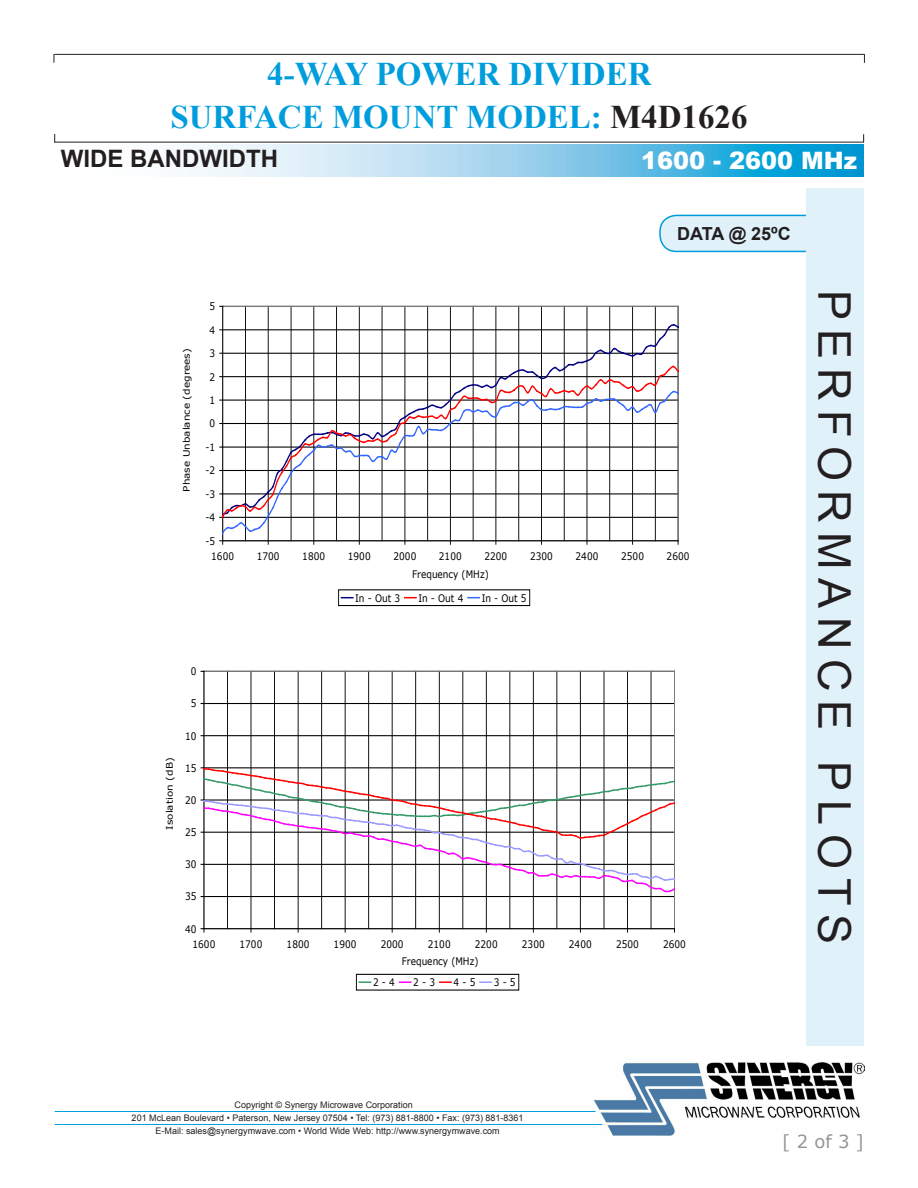
<style>
.page{position:relative;width:918px;height:1188px;background:#fff}
.page>*{position:absolute;margin:0;border:0;box-sizing:border-box;transform-origin:0 0}
.Vertical_Header{font:45px "Arial";letter-spacing:.2em;color:#231f20}
.t1{font:700 33px/43.3px "Times New Roman";color:#009ddc;text-align:center}
.t2{font:700 24px "Arial";color:#231f20}
.t3{font:900 24px "Arial";color:#fff}
.Page_Header_Bandwidt{font:700 18px "Arial";color:#231f20}
.t4{font:18px "Verdana";color:#939598}
.t5{font:10.35px/15.8px "Verdana";letter-spacing:.005em;color:#000;scale:.86 1}
.t6{font:9px/12.8px "Arial";color:#231f20;text-align:center}
.t7{font:9px "Verdana";color:#000;scale:1.16 1}
.s1{color:#231f20}
</style>
<div class="page">
<svg style="left:188px;top:145px;width:676px;height:32px;background:#86ccea"></svg>
<hr style="left:54px;top:54px;width:810px;height:1px;background:#231f20">
<hr style="left:54px;top:142px;width:810px;height:1px;background:#231f20">
<img style="left:593px;top:1062px;width:271px;height:73px">
<hr style="left:55px;top:1111px;width:540px;height:1px;background:#009ddc">
<hr style="left:55px;top:1124px;width:547px;height:1px;background:#009ddc">
<div style="left:660px;top:215px;width:202px;height:36px;background:#e0f1fa;border-radius:16px"></div>
<div style="left:659px;top:215px;width:204px;height:37px;border:2px solid #009ddc;border-radius:16px"></div>
<div style="left:806px;top:188px;width:58px;height:858px;background:#e0f1fa"></div>
<hr style="left:245px;top:306px;width:1px;height:235px;background:#000">
<hr style="left:291px;top:306px;width:1px;height:235px;background:#000">
<hr style="left:336px;top:306px;width:1px;height:235px;background:#000">
<hr style="left:382px;top:306px;width:1px;height:235px;background:#000">
<hr style="left:427px;top:306px;width:1px;height:235px;background:#000">
<hr style="left:473px;top:306px;width:1px;height:235px;background:#000">
<hr style="left:519px;top:306px;width:1px;height:235px;background:#000">
<hr style="left:564px;top:306px;width:1px;height:235px;background:#000">
<hr style="left:609px;top:306px;width:1px;height:235px;background:#000">
<hr style="left:655px;top:306px;width:1px;height:235px;background:#000">
<hr style="left:268px;top:306px;width:1px;height:235px;background:#000">
<hr style="left:314px;top:306px;width:1px;height:235px;background:#000">
<hr style="left:359px;top:306px;width:1px;height:235px;background:#000">
<hr style="left:405px;top:306px;width:1px;height:235px;background:#000">
<hr style="left:450px;top:306px;width:1px;height:235px;background:#000">
<hr style="left:496px;top:306px;width:1px;height:235px;background:#000">
<hr style="left:541px;top:306px;width:1px;height:235px;background:#000">
<hr style="left:587px;top:306px;width:1px;height:235px;background:#000">
<hr style="left:632px;top:306px;width:1px;height:235px;background:#000">
<hr style="left:223px;top:306px;width:455px;height:1px;background:#808080">
<hr style="left:678px;top:306px;width:1px;height:235px;background:#808080">
<hr style="left:222px;top:306px;width:1px;height:235px;background:#000">
<svg style="left:220px;top:323px;width:459px;height:221px"></svg>
<div style="left:339px;top:590px;width:191px;height:16px;border:1px solid #000"></div>
<svg style="left:341px;top:597px;width:12px;height:1px"></svg>
<hr style="left:204px;top:703px;width:471px;height:1px;background:#000">
<hr style="left:204px;top:735px;width:471px;height:1px;background:#000">
<hr style="left:227px;top:671px;width:1px;height:258px;background:#000">
<hr style="left:274px;top:671px;width:1px;height:258px;background:#000">
<hr style="left:321px;top:671px;width:1px;height:258px;background:#000">
<hr style="left:368px;top:671px;width:1px;height:258px;background:#000">
<hr style="left:415px;top:671px;width:1px;height:258px;background:#000">
<hr style="left:463px;top:671px;width:1px;height:258px;background:#000">
<hr style="left:510px;top:671px;width:1px;height:258px;background:#000">
<hr style="left:557px;top:671px;width:1px;height:258px;background:#000">
<hr style="left:604px;top:671px;width:1px;height:258px;background:#000">
<hr style="left:651px;top:671px;width:1px;height:258px;background:#000">
<hr style="left:251px;top:671px;width:1px;height:258px;background:#000">
<hr style="left:298px;top:671px;width:1px;height:258px;background:#000">
<hr style="left:345px;top:671px;width:1px;height:258px;background:#000">
<hr style="left:392px;top:671px;width:1px;height:258px;background:#000">
<hr style="left:439px;top:671px;width:1px;height:258px;background:#000">
<hr style="left:486px;top:671px;width:1px;height:258px;background:#000">
<hr style="left:533px;top:671px;width:1px;height:258px;background:#000">
<hr style="left:580px;top:671px;width:1px;height:258px;background:#000">
<hr style="left:627px;top:671px;width:1px;height:258px;background:#000">
<hr style="left:204px;top:671px;width:471px;height:1px;background:#808080">
<hr style="left:674px;top:671px;width:1px;height:258px;background:#808080">
<hr style="left:204px;top:671px;width:1px;height:258px;background:#000">
<hr style="left:204px;top:928px;width:471px;height:1px;background:#000">
<svg style="left:201px;top:766px;width:474px;height:131px"></svg>
<div style="left:356px;top:974px;width:163px;height:16px;border:1px solid #000"></div>
<svg style="left:359px;top:982px;width:12px;height:1px"></svg>
<svg style="left:399px;top:982px;width:12px;height:1px"></svg>
<h2 class="t1" style="left:170px;top:51px;width:579px">4-WAY POWER DIVIDER<br>SURFACE MOUNT MODEL: <span class="s1">M4D1626</span></h2>
<h3 class="t2" style="left:61px;top:142px;width:219px">WIDE BANDWIDTH</h3>
<h3 class="t3" style="left:641px;top:143px;width:218px">1600 - 2600 MHz</h3>
<p class="Page_Header_Bandwidt" style="left:677px;top:222px;width:115px">DATA @ 25ºC</p>
<p class="t7" style="left:180px;top:492px;width:125px;rotate:-90deg">Phase Unbalance (degrees)</p>
<p class="t5" style="left:210px;top:299px;width:8px">5</p>
<p class="t5" style="left:210px;top:322px;width:8px">4</p>
<p class="t5" style="left:210px;top:345px;width:8px">3</p>
<p class="t5" style="left:210px;top:369px;width:8px">2</p>
<p class="t5" style="left:210px;top:392px;width:8px">1</p>
<p class="t5" style="left:210px;top:416px;width:8px">0</p>
<p class="t5" style="left:205px;top:439px;width:13px">-1</p>
<p class="t5" style="left:205px;top:463px;width:13px">-2</p>
<p class="t5" style="left:205px;top:486px;width:13px">-3</p>
<p class="t5" style="left:205px;top:509px;width:13px">-4</p>
<p class="t5" style="left:205px;top:533px;width:13px">-5</p>
<p class="t5" style="left:211px;top:549px;width:28px">1600</p>
<p class="t5" style="left:257px;top:549px;width:28px">1700</p>
<p class="t5" style="left:302px;top:549px;width:28px">1800</p>
<p class="t5" style="left:348px;top:549px;width:28px">1900</p>
<p class="t5" style="left:393px;top:549px;width:28px">2000</p>
<p class="t5" style="left:439px;top:549px;width:28px">2100</p>
<p class="t5" style="left:484px;top:549px;width:28px">2200</p>
<p class="t5" style="left:530px;top:549px;width:28px">2300</p>
<p class="t5" style="left:576px;top:549px;width:28px">2400</p>
<p class="t5" style="left:621px;top:549px;width:28px">2500</p>
<p class="t5" style="left:667px;top:549px;width:28px">2600</p>
<p class="t5" style="left:412px;top:567px;width:91px">Frequency (MHz)</p>
<p class="t5" style="left:355px;top:590px;width:54px">In - Out 3</p>
<p class="t5" style="left:418px;top:590px;width:54px">In - Out 4</p>
<p class="t5" style="left:482px;top:590px;width:54px">In - Out 5</p>
<p class="t7" style="left:163px;top:830px;width:63px;rotate:-90deg">Isolation (dB)</p>
<p class="t5" style="left:191px;top:663px;width:8px">0</p>
<p class="t5" style="left:191px;top:696px;width:8px">5</p>
<p class="t5" style="left:185px;top:728px;width:15px">10</p>
<p class="t5" style="left:185px;top:760px;width:15px">15</p>
<p class="t5" style="left:185px;top:792px;width:15px">20</p>
<p class="t5" style="left:185px;top:824px;width:15px">25</p>
<p class="t5" style="left:185px;top:856px;width:15px">30</p>
<p class="t5" style="left:185px;top:889px;width:15px">35</p>
<p class="t5" style="left:192px;top:921px;width:28px;text-indent:-7px">40<br>1600</p>
<p class="t5" style="left:239px;top:937px;width:28px">1700</p>
<p class="t5" style="left:287px;top:937px;width:28px">1800</p>
<p class="t5" style="left:334px;top:937px;width:28px">1900</p>
<p class="t5" style="left:381px;top:937px;width:28px">2000</p>
<p class="t5" style="left:428px;top:937px;width:28px">2100</p>
<p class="t5" style="left:475px;top:937px;width:28px">2200</p>
<p class="t5" style="left:522px;top:937px;width:28px">2300</p>
<p class="t5" style="left:569px;top:937px;width:28px">2400</p>
<p class="t5" style="left:616px;top:937px;width:28px">2500</p>
<p class="t5" style="left:663px;top:937px;width:28px">2600</p>
<p class="t5" style="left:402px;top:954px;width:91px">Frequency (MHz)</p>
<p class="t5" style="left:373px;top:975px;width:27px">2 - 4</p>
<p class="t5" style="left:413px;top:975px;width:27px">2 - 3</p>
<p class="t5" style="left:454px;top:975px;width:27px">4 - 5</p>
<p class="t5" style="left:494px;top:975px;width:27px">3 - 5</p>
<p class="Vertical_Header" style="left:864px;top:290px;width:656px;rotate:90deg">PERFORMANCE PLOTS</p>
<p class="t6" style="left:235px;top:1099px;width:180px">Copyright © Synergy Microwave Corporation</p>
<p class="t6" style="left:132px;top:1111px;width:393px">201 McLean Boulevard • Paterson, New Jersey 07504 • Tel: (973) 881-8800 • Fax: (973) 881-8361<br>E-Mail: sales@synergymwave.com • World Wide Web: http://www.synergymwave.com</p>
<h3 class="t4" style="left:782px;top:1129px;width:83px">[ 2 of 3 ]</h3>
</div>
